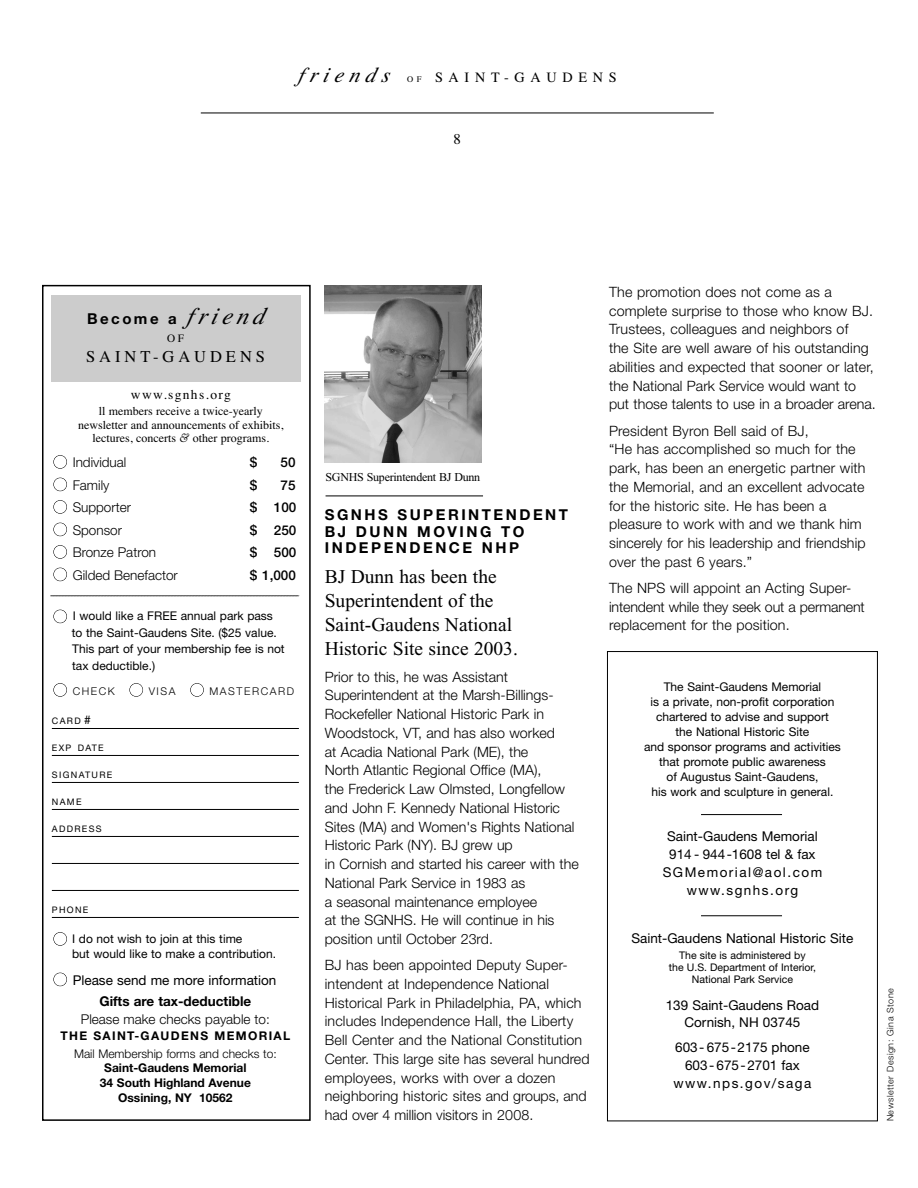
<style>
.page{position:relative;width:918px;height:1188px;background:#fff}
.page>*{position:absolute;margin:0;border:0;box-sizing:border-box;transform-origin:0 0}
.t1{font:italic 21.3px "Times Italic Os F";color:#000}
.t2{font:19.5px/24px "Times New Roman";color:#000}
.t3{font:16.5px "Times";letter-spacing:.24em;color:#000}
.t4{font:700 15px/16.5px "Helvetica Neue";letter-spacing:.165em;color:#000}
.t5{font:15px "Times";color:#000}
.t6{font:300 14.25px/18.8px "Helvetica Neue";letter-spacing:.005em;color:#000}
.t7{font:14.25px "Times";letter-spacing:.4em;color:#000}
.t8{font:13.5px/18px "Helvetica Neue";color:#000;text-align:center}
.t9{font:300 13.5px "Helvetica Neue";color:#000}
.t10{font:500 13.5px "Helvetica Neue";color:#000}
.t11{font:700 13.5px "Helvetica Neue";color:#000}
.t12{font:13.5px "Times";letter-spacing:.1em;color:#000}
.t13{font:12px/15px "Helvetica Neue";color:#000}
.t14{font:12px/13.5px "Times";color:#000;text-align:center}
.t15{font:700 12px/15px "Helvetica Neue";color:#000;text-align:center}
.t16{font:300 12px "Helvetica Neue";color:#000}
.t17{font:12px "Times New Roman";letter-spacing:-.02em;color:#000}
.t18{font:700 12px "Helvetica Neue";letter-spacing:.11em;color:#000}
.t19{font:11.25px "Times";color:#000}
.t20{font:300 10.65px "Helvetica Neue";letter-spacing:.15em;color:#000}
.t21{font:10.5px/12px "Helvetica Neue";color:#000;text-align:center}
.t22{font:9px "Helvetica Neue";letter-spacing:.15em;color:#000}
.t23{font:300 9px "Helvetica Neue";letter-spacing:.055em;color:#000}
.s1{font-size:8.55px}
.s2{font-family:"Times Italic Os F";font-weight:400;font-style:italic;font-size:24px}
.s3{font-family:"Goudy";font-style:italic}
.s4{font-size:12px}
</style>
<div class="page">
<hr style="left:201px;top:113px;width:513px;height:1px;background:#000">
<div style="left:42px;top:285px;width:269px;height:836px;border:2px solid #000"></div>
<div style="left:51px;top:295px;width:249px;height:86px;background:#ccc"></div>
<hr style="left:52px;top:728px;width:247px;height:1px;background:#000">
<hr style="left:52px;top:755px;width:247px;height:1px;background:#000">
<hr style="left:52px;top:782px;width:247px;height:1px;background:#000">
<hr style="left:52px;top:809px;width:247px;height:1px;background:#000">
<hr style="left:52px;top:836px;width:247px;height:1px;background:#000">
<hr style="left:52px;top:863px;width:247px;height:1px;background:#000">
<hr style="left:52px;top:890px;width:247px;height:1px;background:#000">
<hr style="left:52px;top:917px;width:247px;height:1px;background:#000">
<div style="left:53px;top:545px;width:14px;height:14px;border:1px solid #000;border-radius:50%"></div>
<div style="left:53px;top:610px;width:14px;height:13px;border:1px solid #000;border-radius:50%"></div>
<div style="left:53px;top:932px;width:14px;height:14px;border:1px solid #000;border-radius:50%"></div>
<div style="left:53px;top:455px;width:14px;height:14px;border:1px solid #000;border-radius:50%"></div>
<div style="left:53px;top:478px;width:14px;height:13px;border:1px solid #000;border-radius:50%"></div>
<div style="left:53px;top:500px;width:14px;height:14px;border:1px solid #000;border-radius:50%"></div>
<div style="left:53px;top:523px;width:14px;height:13px;border:1px solid #000;border-radius:50%"></div>
<div style="left:53px;top:568px;width:14px;height:13px;border:1px solid #000;border-radius:50%"></div>
<div style="left:53px;top:683px;width:14px;height:14px;border:1px solid #000;border-radius:50%"></div>
<div style="left:129px;top:683px;width:14px;height:14px;border:1px solid #000;border-radius:50%"></div>
<div style="left:190px;top:683px;width:14px;height:14px;border:1px solid #000;border-radius:50%"></div>
<div style="left:53px;top:973px;width:14px;height:13px;border:1px solid #000;border-radius:50%"></div>
<svg style="left:51px;top:596px;width:248px;height:1px"></svg>
<img style="left:324px;top:285px;width:157px;height:178px">
<hr style="left:326px;top:496px;width:157px;height:1px;background:#000">
<div style="left:607px;top:651px;width:271px;height:470px;border:1px solid #000"></div>
<hr style="left:701px;top:916px;width:81px;height:1px;background:#000">
<hr style="left:701px;top:814px;width:81px;height:1px;background:#000">
<h1 class="t1" style="left:298px;top:68px;width:97px">f riend s</h1>
<p class="t7" style="left:407px;top:69px;width:211px"><span class="s1">OF</span> SAINT-GAUDENS</p>
<p class="t5" style="left:454px;top:130px;width:9px">8</p>
<p class="t4" style="left:87px;top:312px;width:179px">Become a <span class="s2">friend</span></p>
<p class="t19" style="left:167px;top:332px;width:18px">OF</p>
<p class="t3" style="left:86px;top:346px;width:180px">SAINT-GAUDENS</p>
<p class="t12" style="left:131px;top:386px;width:101px">www.sgnhs.org</p>
<p class="t14" style="left:78px;top:404px;width:207px">ll members receive a twice-yearly newsletter and announcements of exhibits, lectures, concerts <span class="s3">&amp;</span> other programs.</p>
<p class="t9" style="left:73px;top:458px;width:55px">Individual</p>
<p class="t10" style="left:250px;top:458px;width:9px">$</p>
<p class="t10" style="left:281px;top:458px;width:17px">50</p>
<p class="t9" style="left:73px;top:480px;width:38px">Family</p>
<p class="t10" style="left:250px;top:480px;width:9px">$</p>
<p class="t10" style="left:281px;top:480px;width:17px">75</p>
<p class="t9" style="left:73px;top:503px;width:60px">Supporter</p>
<p class="t10" style="left:250px;top:503px;width:48px">$ 100</p>
<p class="t9" style="left:73px;top:525px;width:51px">Sponsor</p>
<p class="t10" style="left:250px;top:525px;width:48px">$ 250</p>
<p class="t9" style="left:73px;top:548px;width:85px">Bronze Patron</p>
<p class="t10" style="left:250px;top:548px;width:48px">$ 500</p>
<p class="t9" style="left:73px;top:570px;width:107px">Gilded Benefactor</p>
<p class="t10" style="left:250px;top:570px;width:48px">$ 1,000</p>
<p class="t13" style="left:72px;top:609px;width:214px;line-height:16.5px">I would like a FREE annual park pass to the Saint-Gaudens Site. ($25 value.<br>This part of your membership fee is not tax deductible.)</p>
<p class="t20" style="left:73px;top:688px;width:44px">CHECK</p>
<p class="t20" style="left:149px;top:688px;width:28px">VISA</p>
<p class="t20" style="left:210px;top:688px;width:86px">MASTERCARD</p>
<p class="t22" style="left:52px;top:717px;width:40px">CARD <span class="s4">#</span></p>
<p class="t22" style="left:52px;top:744px;width:53px">EXP DATE</p>
<p class="t22" style="left:52px;top:771px;width:62px">SIGNATURE</p>
<p class="t22" style="left:52px;top:798px;width:31px">NAME</p>
<p class="t22" style="left:52px;top:825px;width:51px">ADDRESS</p>
<p class="t22" style="left:52px;top:906px;width:38px">PHONE</p>
<p class="t13" style="left:72px;top:932px;width:206px">I do not wish to join at this time<br>but would like to make a contribution.</p>
<p class="t8" style="left:73px;top:972px;width:205px">Please send me more information</p>
<p class="t11" style="left:99px;top:996px;width:153px">Gifts are tax-deductible</p>
<p class="t9" style="left:81px;top:1014px;width:191px">Please make checks payable to:</p>
<p class="t18" style="left:61px;top:1032px;width:231px">THE SAINT-GAUDENS MEMORIAL</p>
<p class="t16" style="left:74px;top:1050px;width:204px">Mail Membership forms and checks to:</p>
<p class="t15" style="left:100px;top:1061px;width:153px">Saint-Gaudens Memorial<br>34 South Highland Avenue<br>Ossining, NY 10562</p>
<p class="t17" style="left:326px;top:472px;width:156px">SGNHS Superintendent BJ Dunn</p>
<p class="t4" style="left:325px;top:508px;width:245px">SGNHS SUPERINTENDENT<br>BJ DUNN MOVING TO<br>INDEPENDENCE NHP</p>
<h2 class="t2" style="left:325px;top:567px;width:195px">BJ Dunn has been the<br>Superintendent of the<br>Saint-Gaudens National<br>Historic Site since 2003.</h2>
<p class="t6" style="left:325px;top:668px;width:255px">Prior to this, he was Assistant Superintendent at the Marsh-Billings-Rockefeller National Historic Park in Woodstock, VT, and has also worked<br>at Acadia National Park (ME), the<br>North Atlantic Regional Office (MA),<br>the Frederick Law Olmsted, Longfellow and John F. Kennedy National Historic Sites (MA) and Women's Rights National Historic Park (NY). BJ grew up<br>in Cornish and started his career with the National Park Service in 1983 as<br>a seasonal maintenance employee<br>at the SGNHS. He will continue in his position until October 23rd.</p>
<p class="t6" style="left:325px;top:957px;width:266px">BJ has been appointed Deputy Super&shy;intendent at Independence National Historical Park in Philadelphia, PA, which includes Independence Hall, the Liberty Bell Center and the National Constitution Center. This large site has several hundred employees, works with over a dozen neighboring historic sites and groups, and had over 4 million visitors in 2008.</p>
<p class="t6" style="left:609px;top:284px;width:268px">The promotion does not come as a complete surprise to those who know BJ.<br>Trustees, colleagues and neighbors of<br>the Site are well aware of his outstanding abilities and expected that sooner or later, the National Park Service would want to put those talents to use in a broader arena.</p>
<p class="t6" style="left:609px;top:422px;width:258px">President Byron Bell said of BJ,<br>“He has accomplished so much for the park, has been an energetic partner with the Memorial, and an excellent advocate for the historic site. He has been a pleasure to work with and we thank him sincerely for his leadership and friendship over the past 6 years.”</p>
<p class="t6" style="left:609px;top:580px;width:257px">The NPS will appoint an Acting Super&shy;intendent while they seek out a permanent replacement for the position.</p>
<p class="t13" style="left:644px;top:680px;width:198px;text-align:center">The Saint-Gaudens Memorial<br>is a private, non-profit corporation chartered to advise and support<br>the National Historic Site<br>and sponsor programs and activities that promote public awareness<br>of Augustus Saint-Gaudens,<br>his work and sculpture in general.</p>
<p class="t8" style="left:663px;top:828px;width:161px">Saint-Gaudens Memorial<br>914 - 944-1608 tel &amp; fax<br>SGMemorial@aol.com www.sgnhs.org</p>
<p class="t8" style="left:631px;top:930px;width:224px">Saint-Gaudens National Historic Site</p>
<p class="t21" style="left:669px;top:951px;width:149px">The site is administered by<br>the U.S. Department of Interior,<br>National Park Service</p>
<p class="t8" style="left:666px;top:999px;width:155px;line-height:16.5px">139 Saint-Gaudens Road<br>Cornish, NH 03745</p>
<p class="t8" style="left:673px;top:1039px;width:139px">603- 675-2175 phone<br>603- 675-2701 fax www.nps.gov/saga</p>
<p class="t23" style="left:887px;top:1121px;width:135px;rotate:-90deg">Newsletter Design: Gina Stone</p>
</div>
